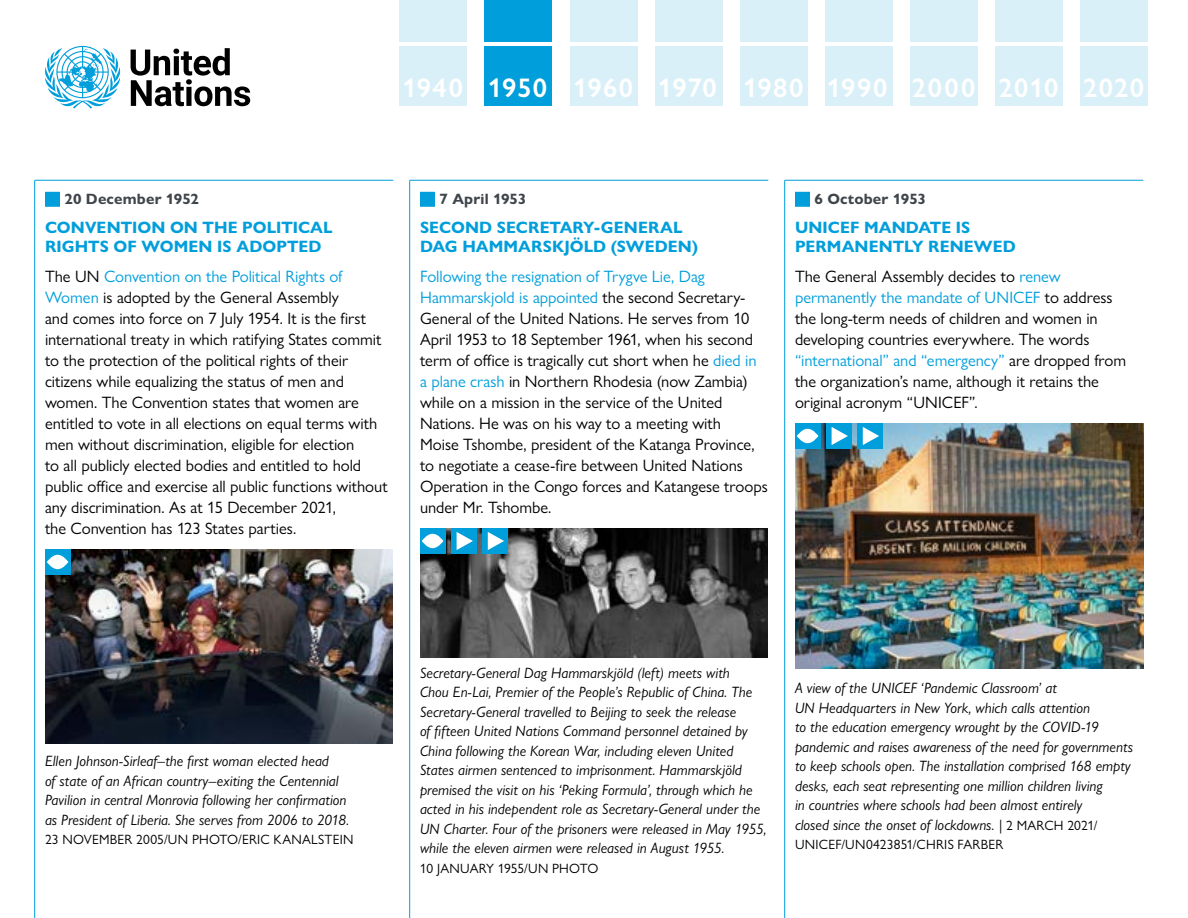
<style>
.page{position:relative;width:1188px;height:918px;background:#fff}
.page>*{position:absolute;margin:0;border:0;box-sizing:border-box;transform-origin:0 0}
.t1{font:600 27px "Gill Sans Nova";letter-spacing:.045em;color:#fff}
.t2{font:16.5px/21px "Gill Sans Nova";letter-spacing:-.005em;color:#000}
.t3{font:700 16.5px/19.5px "Gill Sans Nova";letter-spacing:.005em;color:#009edb}
.t4{font:italic 15px/19.5px "Gill Sans Nova";color:#000}
.t5{font:700 15px "Gill Sans Nova";letter-spacing:.01em;color:#3f454b}
.t6{font:13.5px "Gill Sans Nova";letter-spacing:.02em;color:#000}
.t7{font:13.5px "Gill Sans Nova";color:#000}
.s1{color:#009edb}
.s2{font-style:normal;font-size:13.5px}
</style>
<div class="page">
<div style="left:400px;top:46px;width:67px;height:60px;background:#d9f0f9"></div>
<div style="left:400px;top:0;width:67px;height:42px;background:#d9f0f9"></div>
<div style="left:1080px;top:46px;width:68px;height:60px;background:#d9f0f9"></div>
<div style="left:1080px;top:0;width:68px;height:42px;background:#d9f0f9"></div>
<div style="left:910px;top:46px;width:67px;height:60px;background:#d9f0f9"></div>
<div style="left:910px;top:0;width:67px;height:42px;background:#d9f0f9"></div>
<div style="left:825px;top:46px;width:67px;height:60px;background:#d9f0f9"></div>
<div style="left:825px;top:0;width:67px;height:42px;background:#d9f0f9"></div>
<div style="left:740px;top:46px;width:67px;height:60px;background:#d9f0f9"></div>
<div style="left:740px;top:0;width:67px;height:42px;background:#d9f0f9"></div>
<div style="left:995px;top:46px;width:67px;height:60px;background:#d9f0f9"></div>
<div style="left:995px;top:0;width:67px;height:42px;background:#d9f0f9"></div>
<div style="left:655px;top:46px;width:67px;height:60px;background:#d9f0f9"></div>
<div style="left:655px;top:0;width:67px;height:42px;background:#d9f0f9"></div>
<hr style="left:34px;top:180px;width:1px;height:738px;background:#009edb">
<hr style="left:409px;top:180px;width:1px;height:738px;background:#009edb">
<hr style="left:784px;top:180px;width:1px;height:738px;background:#009edb">
<hr style="left:35px;top:180px;width:358px;height:1px;background:#009edb">
<hr style="left:410px;top:180px;width:358px;height:1px;background:#009edb">
<hr style="left:785px;top:180px;width:358px;height:1px;background:#009edb">
<div style="left:485px;top:46px;width:67px;height:60px;background:#009edb"></div>
<div style="left:485px;top:0;width:67px;height:42px;background:#009edb"></div>
<div style="left:570px;top:46px;width:67px;height:60px;background:#d9f0f9"></div>
<div style="left:570px;top:0;width:67px;height:42px;background:#d9f0f9"></div>
<svg style="left:45px;top:46px;width:76px;height:63px"></svg>
<svg style="left:131px;top:48px;width:119px;height:58px"></svg>
<img style="left:45px;top:549px;width:348px;height:194px">
<img style="left:420px;top:528px;width:348px;height:130px">
<img style="left:795px;top:423px;width:349px;height:246px">
<div style="left:45px;top:192px;width:15px;height:15px;background:#009edb"></div>
<div style="left:420px;top:192px;width:15px;height:15px;background:#009edb"></div>
<div style="left:795px;top:192px;width:15px;height:15px;background:#009edb"></div>
<div style="left:420px;top:528px;width:25px;height:26px;background:#009edb"></div>
<svg style="left:422px;top:534px;width:21px;height:14px"></svg>
<div style="left:795px;top:423px;width:25px;height:26px;background:#009edb"></div>
<svg style="left:797px;top:429px;width:21px;height:14px"></svg>
<div style="left:45px;top:549px;width:25px;height:26px;background:#009edb"></div>
<svg style="left:47px;top:555px;width:21px;height:14px"></svg>
<div style="left:826px;top:423px;width:25px;height:26px;background:#009edb"></div>
<svg style="left:832px;top:427px;width:16px;height:18px"></svg>
<div style="left:857px;top:423px;width:26px;height:26px;background:#009edb"></div>
<svg style="left:863px;top:427px;width:16px;height:18px"></svg>
<div style="left:451px;top:528px;width:25px;height:26px;background:#009edb"></div>
<svg style="left:457px;top:532px;width:16px;height:18px"></svg>
<div style="left:482px;top:528px;width:26px;height:26px;background:#009edb"></div>
<svg style="left:488px;top:532px;width:16px;height:18px"></svg>
<h1 class="t1" style="left:402px;top:71px;width:743px">1940 1950 1960 1970 1980 1990 2000 2010 2020</h1>
<p class="t5" style="left:64px;top:190px;width:136px">20 December 1952</p>
<p class="t3" style="left:45px;top:217px;width:289px">CONVENTION ON THE POLITICAL<br>RIGHTS OF WOMEN IS ADOPTED</p>
<p class="t2" style="left:45px;top:266px;width:344px">The UN <span class="s1">Convention on the Political Rights of Women</span> is adopted by the General Assembly<br>and comes into force on 7 July 1954. It is the first international treaty in which ratifying States commit to the protection of the political rights of their citizens while equalizing the status of men and women. The Convention states that women are entitled to vote in all elections on equal terms with men without discrimination, eligible for election<br>to all publicly elected bodies and entitled to hold public office and exercise all public functions without any discrimination. As at 15 December 2021,<br>the Convention has 123 States parties.</p>
<p class="t5" style="left:440px;top:190px;width:88px">7 April 1953</p>
<p class="t3" style="left:420px;top:217px;width:280px">SECOND SECRETARY-GENERAL<br>DAG HAMMARSKJÖLD (SWEDEN)</p>
<p class="t2" style="left:420px;top:266px;width:349px"><span class="s1">Following the resignation of Trygve Lie, Dag Hammarskjold is appointed</span> the second Secretary-General of the United Nations. He serves from 10<br>April 1953 to 18 September 1961, when his second term of office is tragically cut short when he <span class="s1">died in<br>a plane crash</span> in Northern Rhodesia (now Zambia) while on a mission in the service of the United Nations. He was on his way to a meeting with<br>Moise Tshombe, president of the Katanga Province, to negotiate a cease-fire between United Nations Operation in the Congo forces and Katangese troops under Mr. Tshombe.</p>
<p class="t5" style="left:815px;top:190px;width:113px">6 October 1953</p>
<p class="t3" style="left:795px;top:217px;width:222px">UNICEF MANDATE IS<br>PERMANENTLY RENEWED</p>
<p class="t2" style="left:795px;top:266px;width:333px">The General Assembly decides to <span class="s1">renew permanently the mandate of UNICEF</span> to address the long-term needs of children and women in developing countries everywhere. The words <span class="s1">“international” and “emergency”</span> are dropped from the organization’s name, although it retains the original acronym “UNICEF”.</p>
<p class="t4" style="left:45px;top:751px;width:306px">Ellen Johnson-Sirleaf–the first woman elected head<br>of state of an African country–exiting the Centennial Pavilion in central Monrovia following her confirmation as President of Liberia. She serves from 2006 to 2018.</p>
<p class="t6" style="left:45px;top:832px;width:310px">23 NOVEMBER 2005/UN PHOTO/ERIC KANALSTEIN</p>
<p class="t4" style="left:420px;top:662px;width:348px">Secretary-General Dag Hammarskjöld (left) meets with<br>Chou En-Lai, Premier of the People’s Republic of China. The Secretary-General travelled to Beijing to seek the release<br>of fifteen United Nations Command personnel detained by China following the Korean War, including eleven United States airmen sentenced to imprisonment. Hammarskjöld premised the visit on his ‘Peking Formula’, through which he acted in his independent role as Secretary-General under the UN Charter. Four of the prisoners were released in May 1955, while the eleven airmen were released in August 1955.</p>
<p class="t7" style="left:420px;top:860px;width:180px">10 JANUARY 1955/UN PHOTO</p>
<p class="t4" style="left:795px;top:678px;width:340px">A view of the UNICEF ‘Pandemic Classroom’ at<br>UN Headquarters in New York, which calls attention<br>to the education emergency wrought by the COVID-19 pandemic and raises awareness of the need for governments to keep schools open. The installation comprised 168 empty desks, each seat representing one million children living<br>in countries where schools had been almost entirely<br>closed since the onset of lockdowns. | <span class="s2">2 MARCH 2021/</span></p>
<p class="t6" style="left:795px;top:836px;width:210px">UNICEF/UN0423851/CHRIS FARBER</p>
</div>
